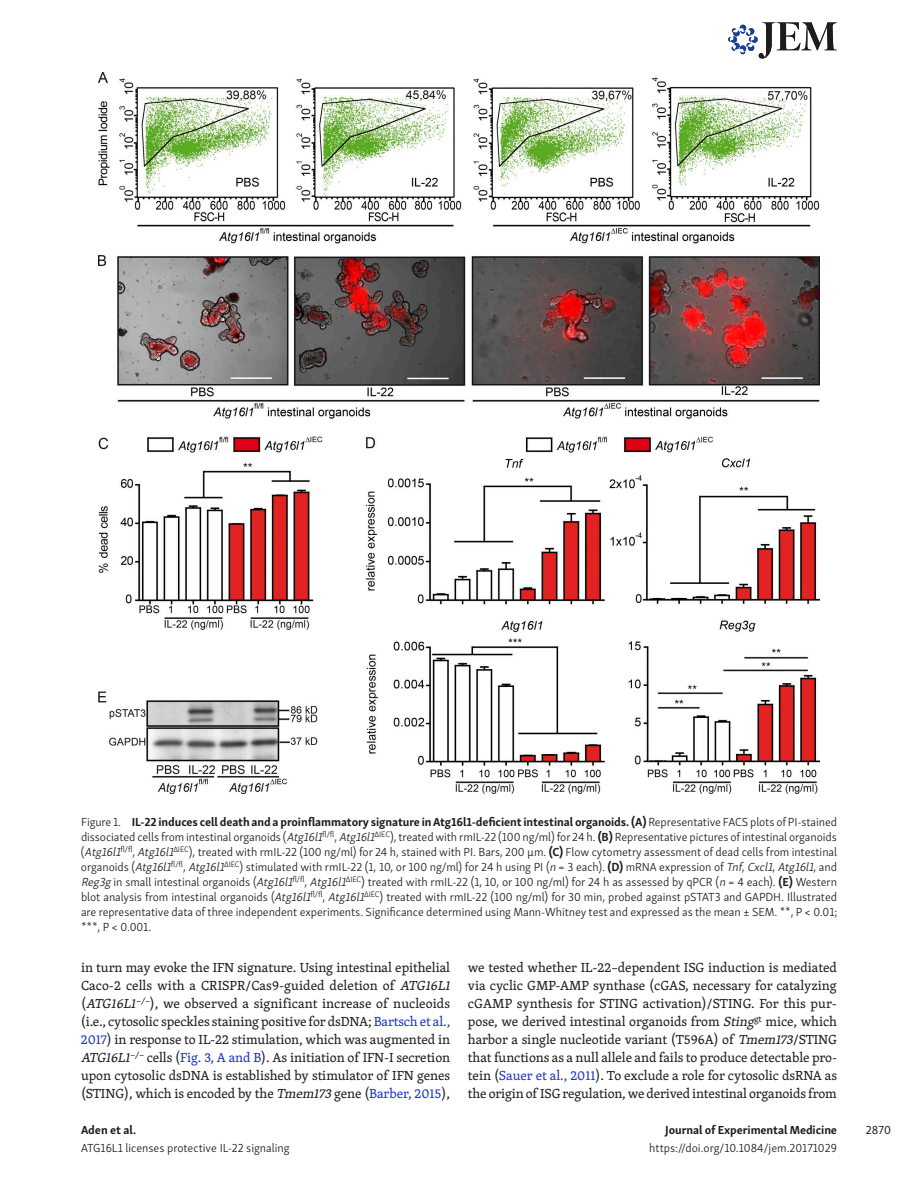
<style>
.page{position:relative;width:918px;height:1188px;background:#fff}
.page>*{position:absolute;margin:0;border:0;box-sizing:border-box;transform-origin:0 0}
.t1{font:13.5px/18px "Skolar PE";letter-spacing:-.005em;color:#1d1d1b}
.t2{font:300 12px/15px "Skolar Sans PE";color:#1d1d1b;text-align:justify}
.t3{font:700 12px "Skolar Sans PE";letter-spacing:-.005em;color:#1d1d1b}
.t4{font:12px "Skolar Sans PE";color:#1d1d1b}
.s1{font-weight:700}
.s2{font-style:italic}
.s3{color:#1f37c4}
</style>
<div class="page">
<svg style="left:728px;top:22px;width:109px;height:36px"></svg>
<img style="left:98px;top:72px;width:722px;height:721px">
<p class="t2" style="left:81px;top:814px;width:758px">Figure 1. <span class="s1">IL-22 induces cell death and a proinflammatory signature in Atg16l1-deficient intestinal organoids. (A)</span> Representative FACS plots of PI-stained dissociated cells from intestinal organoids (<span class="s2">Atg16l1</span><sup>fl/fl</sup>, <span class="s2">Atg16l1</span><sup>ΔIEC</sup>), treated with rmIL-22 (100 ng/ml) for 24 h. <span class="s1">(B)</span> Representative pictures of intestinal organoids (<span class="s2">Atg16l1</span><sup>fl/fl</sup>, <span class="s2">Atg16l1</span><sup>ΔIEC</sup>), treated with rmIL-22 (100 ng/ml) for 24 h, stained with PI. Bars, 200 µm. <span class="s1">(C)</span> Flow cytometry assessment of dead cells from intestinal organoids (<span class="s2">Atg16l1</span><sup>fl/fl</sup>, <span class="s2">Atg16l1</span><sup>ΔIEC</sup>) stimulated with rmIL-22 (1, 10, or 100 ng/ml) for 24 h using PI (<span class="s2">n</span> = 3 each). <span class="s1">(D)</span> mRNA expression of <span class="s2">Tnf</span>, <span class="s2">Cxcl1</span>, <span class="s2">Atg16l1</span>, and <span class="s2">Reg3g</span> in small intestinal organoids (<span class="s2">Atg16l1</span><sup>fl/fl</sup>, <span class="s2">Atg16l1</span><sup>ΔIEC</sup>) treated with rmIL-22 (1, 10, or 100 ng/ml) for 24 h as assessed by qPCR (<span class="s2">n</span> = 4 each). <span class="s1">(E)</span> Western blot analysis from intestinal organoids (<span class="s2">Atg16l1</span><sup>fl/fl</sup>, <span class="s2">Atg16l1</span><sup>ΔIEC</sup>) treated with rmIL-22 (100 ng/ml) for 30 min, probed against pSTAT3 and GAPDH. Illustrated are representative data of three independent experiments. Significance determined using Mann-Whitney test and expressed as the mean ± SEM. **, P &lt; 0.01; ***, P &lt; 0.001.</p>
<p class="t1" style="left:81px;top:958px;width:374px">in turn may evoke the IFN signature. Using intestinal epithelial Caco-2 cells with a CRISPR/Cas9-guided deletion of <span class="s2">ATG16L1 </span>(<span class="s2">ATG16L1</span><sup>−/−</sup>), we observed a significant increase of nucleoids (i.e., cytosolic speckles staining positive for dsDNA; <span class="s3">Bartsch et al., 2017</span>) in response to IL-22 stimulation, which was augmented in <span class="s2">ATG16L1</span><sup>−/−</sup> cells (<span class="s3">Fig. 3, A and B</span>). As initiation of IFN-I secretion upon cytosolic dsDNA is established by stimulator of IFN genes (STING), which is encoded by the <span class="s2">Tmem173</span> gene (<span class="s3">Barber, 2015</span>),</p>
<p class="t1" style="left:468px;top:958px;width:371px;text-align:justify">we tested whether IL-22–dependent ISG induction is mediated via cyclic GMP-AMP synthase (cGAS, necessary for catalyzing cGAMP synthesis for STING activation)/STING. For this pur&shy;pose, we derived intestinal organoids from <span class="s2">Sting</span><sup>gt</sup> mice, which harbor a single nucleotide variant (T596A) of <span class="s2">Tmem173</span>/STING that functions as a null allele and fails to produce detectable pro&shy;tein (<span class="s3">Sauer et al., 2011</span>). To exclude a role for cytosolic dsRNA as the origin of ISG regulation, we derived intestinal organoids from</p>
<p class="t3" style="left:81px;top:1120px;width:57px">Aden et al.</p>
<p class="t2" style="left:81px;top:1140px;width:210px">ATG16L1 licenses protective IL-22 signaling</p>
<p class="t3" style="left:665px;top:1120px;width:173px">Journal of Experimental Medicine</p>
<p class="t2" style="left:649px;top:1140px;width:189px">https://doi.org/10.1084/jem.20171029</p>
<p class="t4" style="left:866px;top:1121px;width:27px">2870</p>
</div>
